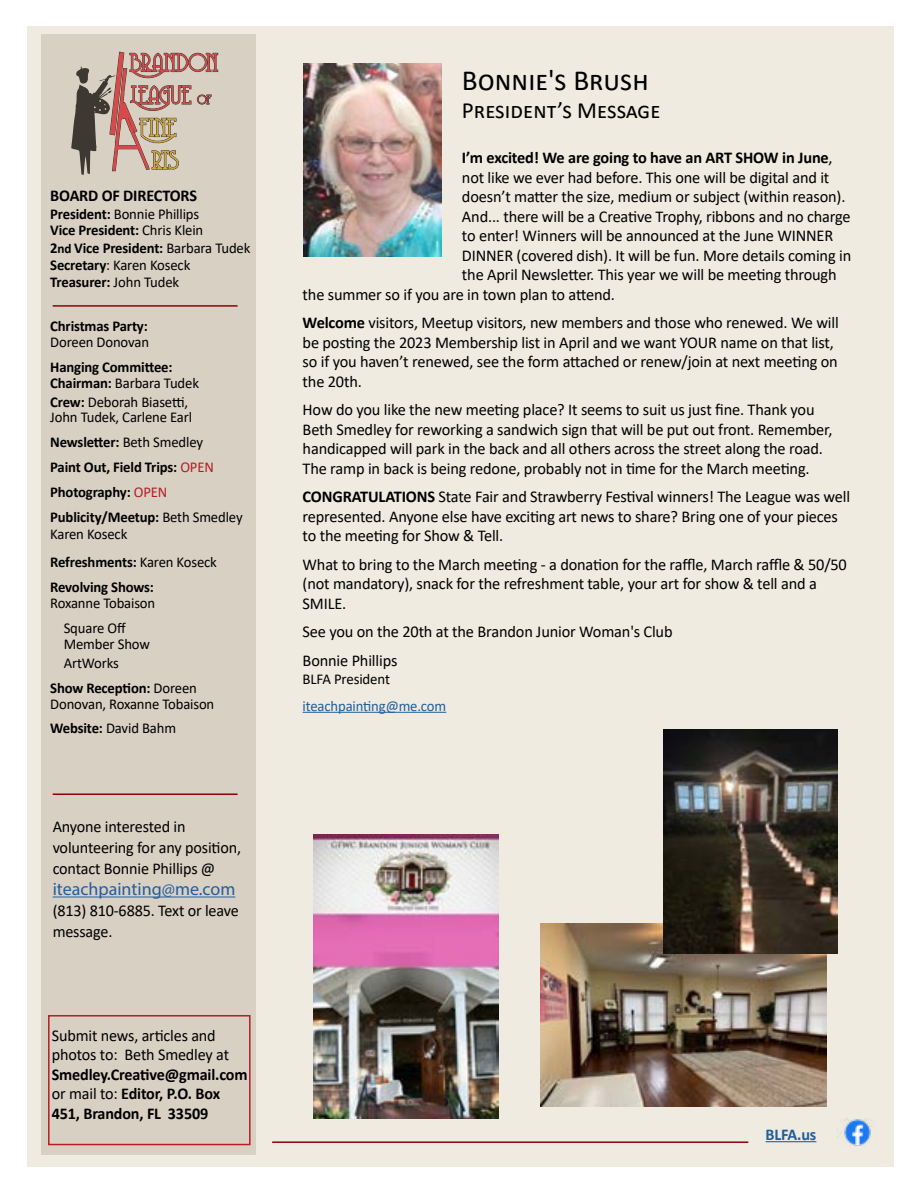
<style>
.page{position:relative;width:918px;height:1188px;background:#fff}
.page>*{position:absolute;margin:0;border:0;box-sizing:border-box;transform-origin:0 0}
.t1{font:29.25px "Calibri";color:#000}
.t2{font:23.25px "Calibri";color:#000}
.t3{font:18px "Myriad Pro";color:#215e9e}
.t4{font:16.5px/19.5px "Calibri";letter-spacing:-.01em;color:#000}
.t5{font:700 16.5px/19.5px "Calibri";letter-spacing:-.01em;color:#000}
.t6{font:700 16.5px "Calibri";letter-spacing:-.01em;color:#215e9e}
.t7{font:700 15px/25px "Calibri";letter-spacing:-.01em;color:#000}
.t8{font:15px/15.8px "Calibri";letter-spacing:-.01em;color:#000}
.t9{font:15px "Calibri";letter-spacing:-.01em;color:#215e9e}
.s1{font-weight:400}
.s2{font-size:13.5px}
.s3{font-weight:700}
.s4{font-weight:400;color:#b61c24}
</style>
<div class="page">
<div style="left:27px;top:26px;width:866px;height:1140px;background:#efebe0"></div>
<div style="left:42px;top:34px;width:214px;height:1120px;background:#d9d0c4"></div>
<div style="left:48px;top:1015px;width:203px;height:130px;border:2px solid #b61c24"></div>
<hr style="left:303px;top:712px;width:143px;height:1px;background:#215e9e">
<img style="left:840px;top:1118px;width:32px;height:28px">
<hr style="left:766px;top:1141px;width:50px;height:1px;background:#215e9e">
<hr style="left:53px;top:897px;width:182px;height:1px;background:#215e9e">
<img style="left:304px;top:63px;width:138px;height:193px">
<hr style="left:272px;top:1141px;width:476px;height:2px;background:#8a0305">
<hr style="left:53px;top:305px;width:185px;height:2px;background:#8a0305">
<hr style="left:53px;top:793px;width:185px;height:2px;background:#8a0305">
<img style="left:541px;top:924px;width:285px;height:182px">
<img style="left:313px;top:834px;width:185px;height:284px">
<img style="left:663px;top:730px;width:175px;height:223px">
<p class="t5" style="left:50px;top:186px;width:148px">BOARD OF DIRECTORS</p>
<p class="t7" style="left:50px;top:206px;width:155px;line-height:15.8px">President: <span class="s1">Bonnie Phillips<br></span>Vice President: <span class="s1">Chris Klein</span></p>
<p class="t7" style="left:50px;top:239px;width:202px;line-height:17.2px">2<span class="s2">nd</span> Vice President: <span class="s1">Barbara Tudek<br></span>Secretary<span class="s1">: Karen Koseck<br></span>Treasurer: <span class="s1">John Tudek</span></p>
<p class="t7" style="left:50px;top:313px;width:99px">Christmas Party:</p>
<p class="t8" style="left:50px;top:334px;width:100px">Doreen Donovan</p>
<p class="t7" style="left:50px;top:359px;width:150px;line-height:15.8px">Hanging Committee:<br>Chairman: <span class="s1">Barbara Tudek</span></p>
<p class="t8" style="left:50px;top:393px;width:144px"><span class="s3">Crew:</span> Deborah Biasetti,<br>John Tudek, Carlene Earl</p>
<p class="t7" style="left:50px;top:429px;width:194px">Newsletter: <span class="s1">Beth Smedley<br></span>Paint Out, Field Trips: <span class="s4">OPEN<br></span>Photography: <span class="s4">OPEN<br></span>Publicity/Meetup: <span class="s1">Beth Smedley</span></p>
<p class="t8" style="left:50px;top:519px;width:168px;line-height:28.5px">Karen Koseck<br><span class="s3">Refreshments:</span> Karen Koseck</p>
<p class="t7" style="left:50px;top:575px;width:105px">Revolving Shows:</p>
<p class="t8" style="left:64px;top:590px;width:93px;line-height:24.8px;text-indent:-13px">Roxanne Tobaison<br>Square Off</p>
<p class="t8" style="left:64px;top:633px;width:88px;line-height:19.5px">Member Show<br>ArtWorks</p>
<p class="t8" style="left:50px;top:680px;width:166px"><span class="s3">Show Reception:</span> Doreen<br>Donovan, Roxanne Tobaison</p>
<p class="t8" style="left:50px;top:720px;width:127px"><span class="s3">Website:</span> David Bahm</p>
<p class="t4" style="left:53px;top:815px;width:190px;line-height:21px">Anyone interested in volunteering for any position, contact Bonnie Phillips @</p>
<p class="t3" style="left:53px;top:878px;width:184px">iteachpainting@me.com</p>
<p class="t4" style="left:53px;top:900px;width:188px;line-height:21px">(813) 810-6885. Text or leave message.</p>
<p class="t4" style="left:52px;top:1025px;width:179px">Submit news, articles and photos to: Beth Smedley at</p>
<p class="t5" style="left:52px;top:1064px;width:197px">Smedley.Creative@gmail.com <span class="s1">or mail to:</span> Editor, P.O. Box<br>451, Brandon, FL 33509</p>
<h1 class="t1" style="left:462px;top:60px;width:188px">Bonnie's Brush</h1>
<h2 class="t2" style="left:462px;top:94px;width:200px">President’s Message</h2>
<p class="t5" style="left:462px;top:148px;width:372px">I’m excited! We are going to have an ART SHOW in June<span class="s1">,</span></p>
<p class="t4" style="left:462px;top:167px;width:369px">not like we ever had before. This one will be digital and it</p>
<p class="t4" style="left:462px;top:186px;width:385px">doesn’t matter the size, medium or subject (within reason).</p>
<p class="t4" style="left:462px;top:206px;width:390px">And... there will be a Creative Trophy, ribbons and no charge</p>
<p class="t4" style="left:462px;top:225px;width:373px">to enter! Winners will be announced at the June WINNER</p>
<p class="t4" style="left:462px;top:245px;width:391px">DINNER (covered dish). It will be fun. More details coming in</p>
<p class="t4" style="left:462px;top:264px;width:376px">the April Newsletter. This year we will be meeting through</p>
<p class="t4" style="left:303px;top:284px;width:314px">the summer so if you are in town plan to attend.</p>
<p class="t4" style="left:303px;top:312px;width:538px"><span class="s3">Welcome</span> visitors, Meetup visitors, new members and those who renewed. We will be posting the 2023 Membership list in April and we want YOUR name on that list, so if you haven’t renewed, see the form attached or renew/join at next meeting on the 20th.</p>
<p class="t4" style="left:303px;top:399px;width:531px">How do you like the new meeting place? It seems to suit us just fine. Thank you Beth Smedley for reworking a sandwich sign that will be put out front. Remember, handicapped will park in the back and all others across the street along the road.<br>The ramp in back is being redone, probably not in time for the March meeting.</p>
<p class="t4" style="left:303px;top:486px;width:549px"><span class="s3">CONGRATULATIONS</span> State Fair and Strawberry Festival winners! The League was well represented. Anyone else have exciting art news to share? Bring one of your pieces to the meeting for Show &amp; Tell.</p>
<p class="t4" style="left:303px;top:554px;width:546px">What to bring to the March meeting - a donation for the raffle, March raffle &amp; 50/50 (not mandatory), snack for the refreshment table, your art for show &amp; tell and a<br>SMILE.</p>
<p class="t4" style="left:303px;top:617px;width:372px;line-height:28.5px">See you on the 20th at the Brandon Junior Woman's Club<br>Bonnie Phillips</p>
<p class="t8" style="left:303px;top:670px;width:89px">BLFA President</p>
<p class="t9" style="left:303px;top:695px;width:145px">iteachpainting@me.com</p>
<p class="t6" style="left:766px;top:1123px;width:52px">BLFA.us</p>
</div>
